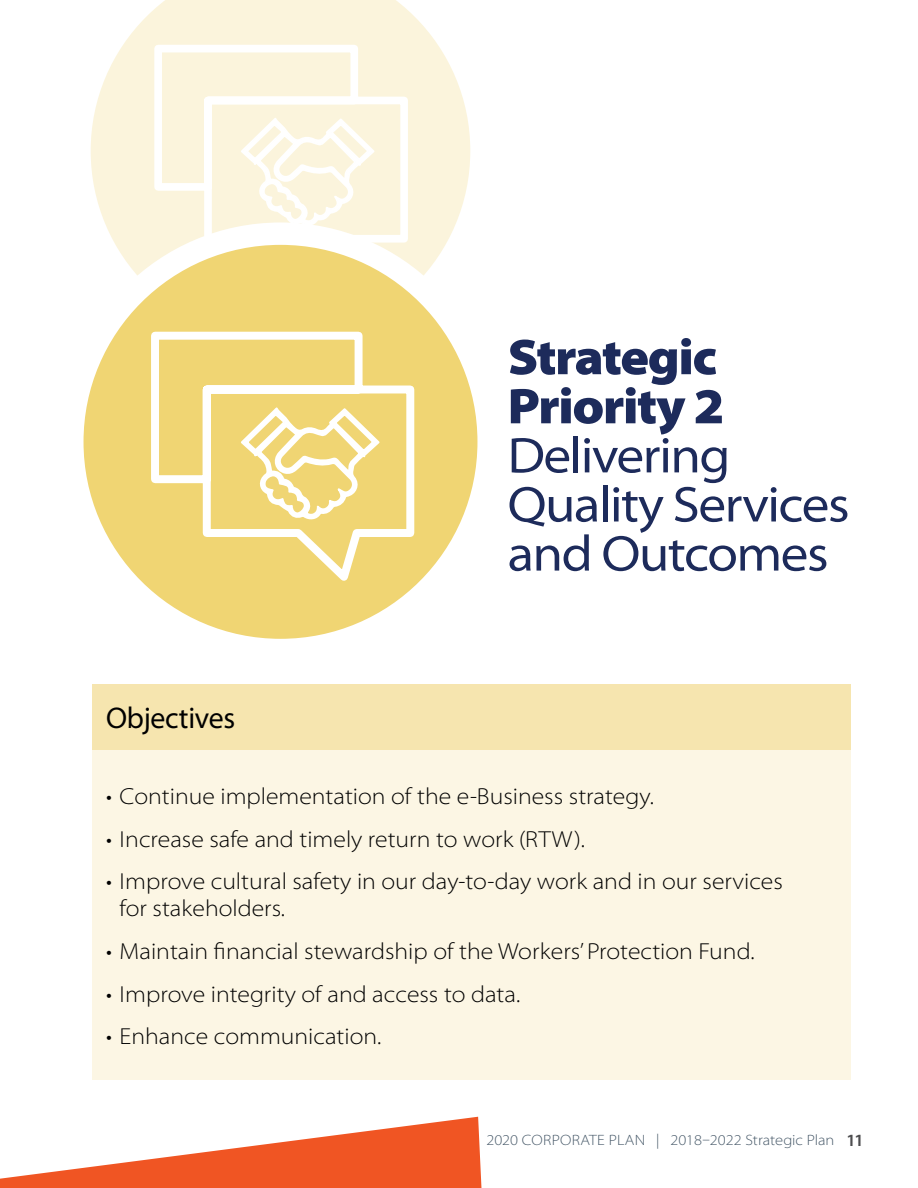
<style>
.page{position:relative;width:918px;height:1188px;background:#fff}
.page>*{position:absolute;margin:0;border:0;box-sizing:border-box;transform-origin:0 0}
.t1{font:semi-expanded 50.55px/49.1px "Myriad Pro";letter-spacing:-.03em;color:#1d2b5b}
.t2{font:900 semi-expanded 50.55px/49.1px "Myriad Pro";letter-spacing:-.03em;color:#1d2b5b}
.t3{font:semi-expanded 30px "Myriad Pro";letter-spacing:-.01em;color:#000;scale:.91 1}
.t4{font:300 semi-expanded 23.25px/27px "Myriad Pro";color:#000}
.t5{font:300 semi-expanded 15px "Myriad Pro";color:#455767}
.s1{font-weight:600;font-size:17.25px;color:#4d4d4f}
</style>
<div class="page">
<svg style="left:0;top:1117px;width:482px;height:71px"></svg>
<svg style="left:90px;top:0;width:381px;height:276px"></svg>
<svg style="left:150px;top:41px;width:262px;height:235px"></svg>
<svg style="left:239px;top:116px;width:137px;height:112px"></svg>
<div style="left:92px;top:684px;width:758px;height:67px;background:#f6e5af"></div>
<div style="left:92px;top:751px;width:758px;height:329px;background:#fcf6e4"></div>
<svg style="left:72px;top:234px;width:417px;height:416px;fill:#f0d573"></svg>
<div style="left:61px;top:222px;width:439px;height:439px;border:22px solid #fff;border-radius:50%"></div>
<svg style="left:147px;top:328px;width:271px;height:264px"></svg>
<svg style="left:239px;top:405px;width:142px;height:117px"></svg>
<p class="t3" style="left:106px;top:702px;width:144px">Objectives</p>
<h1 class="t2" style="left:508px;top:333px;width:218px">Strategic<br>Priority 2</h1>
<h1 class="t1" style="left:508px;top:432px;width:344px">Delivering<br>Quality Services and Outcomes</h1>
<p class="t4" style="left:106px;top:783px;width:549px">• Continue implementation of the e-Business strategy.</p>
<p class="t4" style="left:106px;top:826px;width:480px">• Increase safe and timely return to work (RTW).</p>
<p class="t4" style="left:120px;top:868px;width:665px;text-indent:-14px">• Improve cultural safety in our day-to-day work and in our services for stakeholders.</p>
<p class="t4" style="left:106px;top:938px;width:650px">• Maintain financial stewardship of the Workers’ Protection Fund.</p>
<p class="t4" style="left:106px;top:981px;width:416px">• Improve integrity of and access to data.</p>
<p class="t4" style="left:106px;top:1023px;width:277px">• Enhance communication.</p>
<p class="t5" style="left:486px;top:1132px;width:379px">2020 CORPORATE PLAN | 2018–2022 Strategic Plan <span class="s1">11</span></p>
</div>
